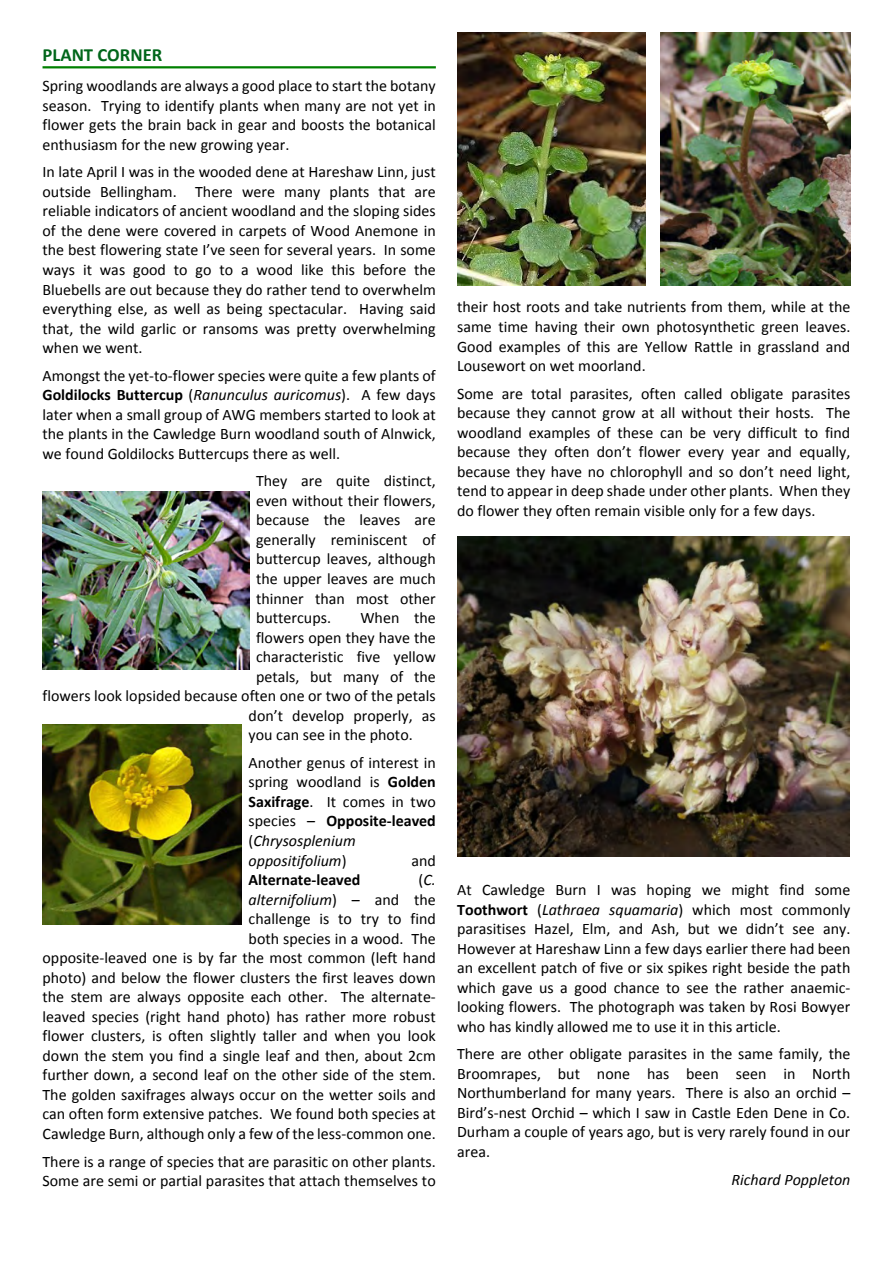
<style>
.page{position:relative;width:893px;height:1263px;background:#fff}
.page>*{position:absolute;margin:0;border:0;box-sizing:border-box;transform-origin:0 0}
.t1{font:700 18.6px "Calibri";color:#00661a}
.t2{font:16.05px/19.5px "Calibri";color:#000;text-align:justify}
.t3{font:700 16.05px "Calibri";color:#000}
.t4{font:italic 16.05px "Calibri";color:#000}
.s1{font-weight:700}
.s2{font-style:italic}
</style>
<div class="page">
<hr style="left:43px;top:66px;width:393px;height:2px;background:#008000">
<img style="left:43px;top:492px;width:206px;height:177px">
<img style="left:43px;top:725px;width:199px;height:199px">
<img style="left:660px;top:32px;width:190px;height:254px">
<img style="left:457px;top:33px;width:189px;height:253px">
<img style="left:457px;top:537px;width:392px;height:319px">
<p class="t1" style="left:43px;top:47px;width:121px">PLANT CORNER</p>
<p class="t2" style="left:43px;top:77px;width:395px">Spring woodlands are always a good place to start the botany season. Trying to identify plants when many are not yet in flower gets the brain back in gear and boosts the botanical enthusiasm for the new growing year.</p>
<p class="t2" style="left:43px;top:164px;width:395px">In late April I was in the wooded dene at Hareshaw Linn, just outside Bellingham. There were many plants that are reliable indicators of ancient woodland and the sloping sides of the dene were covered in carpets of Wood Anemone in the best flowering state I’ve seen for several years. In some ways it was good to go to a wood like this before the Bluebells are out because they do rather tend to overwhelm everything else, as well as being spectacular. Having said that, the wild garlic or ransoms was pretty overwhelming when we went.</p>
<p class="t2" style="left:43px;top:367px;width:395px">Amongst the yet-to-flower species were quite a few plants of <span class="s1">Goldilocks Buttercup</span> (<span class="s2">Ranunculus auricomus</span>). A few days later when a small group of AWG members started to look at the plants in the Cawledge Burn woodland south of Alnwick, we found Goldilocks Buttercups there as well.</p>
<p class="t2" style="left:256px;top:473px;width:181px">They are quite distinct, even without their flowers, because the leaves are generally reminiscent of buttercup leaves, although the upper leaves are much thinner than most other buttercups.</p>
<p class="t2" style="left:360px;top:609px;width:77px">When the</p>
<p class="t2" style="left:256px;top:629px;width:181px">flowers open they have the</p>
<p class="t2" style="left:256px;top:648px;width:181px">characteristic five yellow</p>
<p class="t2" style="left:256px;top:668px;width:181px">petals, but many of the</p>
<p class="t2" style="left:43px;top:687px;width:395px">flowers look lopsided because often one or two of the petals</p>
<p class="t2" style="left:249px;top:707px;width:189px">don’t develop properly, as</p>
<p class="t2" style="left:249px;top:726px;width:166px">you can see in the photo.</p>
<p class="t2" style="left:249px;top:754px;width:189px;text-align:left">Another genus of interest in spring woodland is <span class="s1">Golden<br>Saxifrage</span>. It comes in two species – <span class="s1">Opposite-leaved </span>(<span class="s2">Chrysosplenium oppositifolium</span>)</p>
<p class="t2" style="left:411px;top:852px;width:26px">and</p>
<p class="t2" style="left:43px;top:871px;width:395px;text-align:right">(<span class="s2">C.<br>alternifolium</span>) – and the<br>challenge is to try to find<br>both species in a wood. The<br>opposite-leaved one is by far the most common (left hand photo) and below the flower clusters the first leaves down the stem are always opposite each other. The alternate&shy;leaved species (right hand photo) has rather more robust flower clusters, is often slightly taller and when you look down the stem you find a single leaf and then, about 2cm further down, a second leaf on the other side of the stem.<br>The golden saxifrages always occur on the wetter soils and can often form extensive patches. We found both species at Cawledge Burn, although only a few of the less-common one.</p>
<p class="t2" style="left:43px;top:1153px;width:395px">There is a range of species that are parasitic on other plants.<br>Some are semi or partial parasites that attach themselves to</p>
<p class="t3" style="left:249px;top:873px;width:113px">Alternate-leaved</p>
<p class="t2" style="left:457px;top:299px;width:395px">their host roots and take nutrients from them, while at the same time having their own photosynthetic green leaves.<br>Good examples of this are Yellow Rattle in grassland and Lousewort on wet moorland.</p>
<p class="t2" style="left:457px;top:385px;width:395px">Some are total parasites, often called obligate parasites because they cannot grow at all without their hosts. The woodland examples of these can be very difficult to find because they often don’t flower every year and equally, because they have no chlorophyll and so don’t need light, tend to appear in deep shade under other plants. When they do flower they often remain visible only for a few days.</p>
<p class="t2" style="left:457px;top:881px;width:395px">At Cawledge Burn I was hoping we might find some <span class="s1">Toothwort</span> (<span class="s2">Lathraea squamaria</span>) which most commonly parasitises Hazel, Elm, and Ash, but we didn’t see any.<br>However at Hareshaw Linn a few days earlier there had been an excellent patch of five or six spikes right beside the path which gave us a good chance to see the rather anaemic&shy;looking flowers. The photograph was taken by Rosi Bowyer who has kindly allowed me to use it in this article.</p>
<p class="t2" style="left:457px;top:1045px;width:395px">There are other obligate parasites in the same family, the Broomrapes, but none has been seen in North Northumberland for many years. There is also an orchid – Bird’s-nest Orchid – which I saw in Castle Eden Dene in Co.<br>Durham a couple of years ago, but is very rarely found in our area.</p>
<p class="t4" style="left:732px;top:1172px;width:120px">Richard Poppleton</p>
</div>
